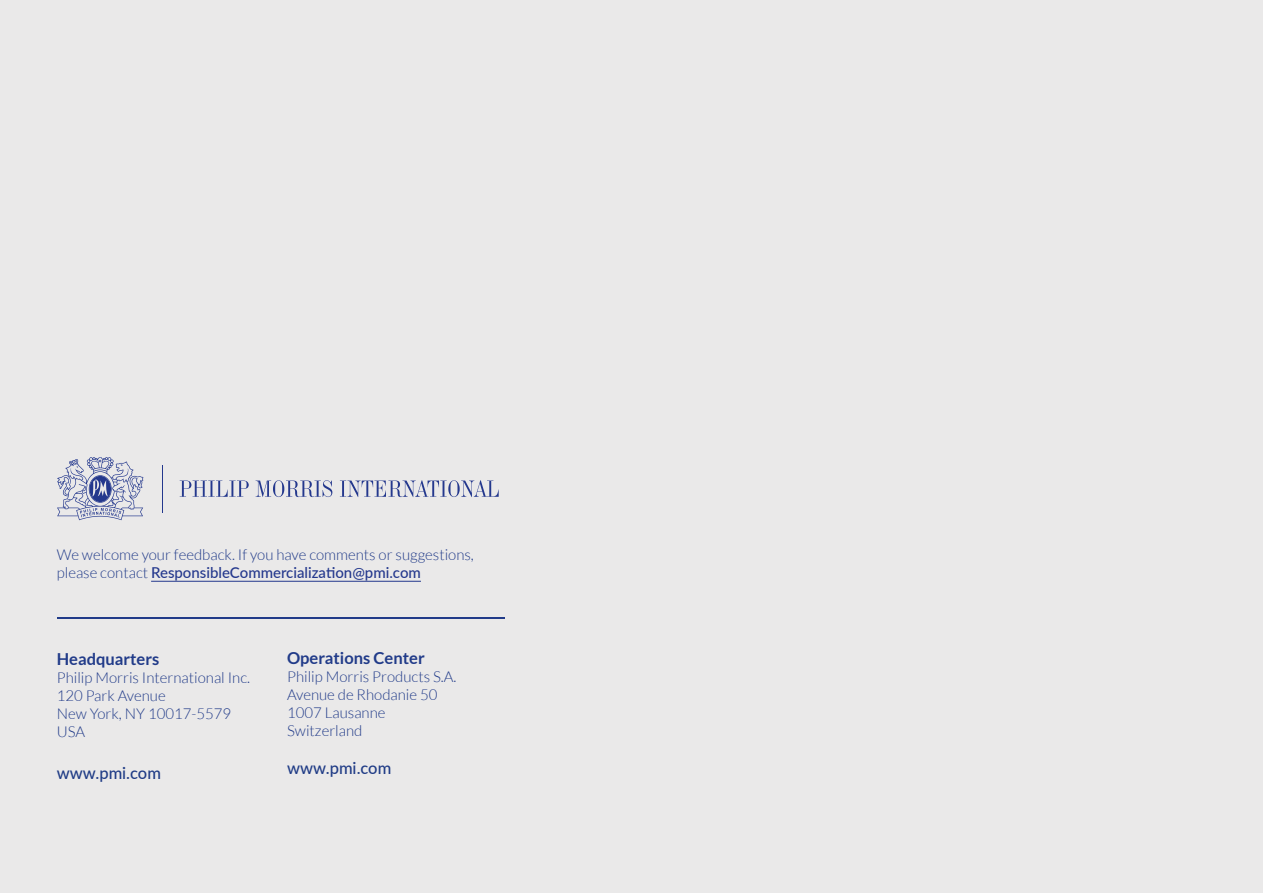
<style>
.page{position:relative;width:1263px;height:893px;background:#eae9e9}
.page>*{position:absolute;margin:0;border:0;box-sizing:border-box;transform-origin:0 0}
.t1{font:700 16.5px "Lato";color:#213b89}
.t2{font:500 16.5px "Lato";color:#203c86}
.t3{font:300 15px/18px "Lato";color:#213b89}
.s1{font-weight:500;color:#24388d}
</style>
<div class="page">
<hr style="left:151px;top:581px;width:270px;height:1px;background:#24388d">
<hr style="left:57px;top:617px;width:447px;height:2px;background:#213b89">
<svg style="left:57px;top:457px;width:86px;height:63px"></svg>
<hr style="left:162px;top:465px;width:1px;height:47px;background:#24388d">
<svg style="left:180px;top:481px;width:69px;height:16px"></svg>
<svg style="left:256px;top:480px;width:76px;height:17px"></svg>
<svg style="left:340px;top:480px;width:159px;height:17px"></svg>
<p class="t3" style="left:57px;top:545px;width:419px">We welcome your feedback. If you have comments or suggestions, please contact <span class="s1">ResponsibleCommercialization@pmi.com</span></p>
<p class="t1" style="left:57px;top:650px;width:104px">Headquarters</p>
<p class="t3" style="left:57px;top:669px;width:195px">Philip Morris International Inc.<br>120 Park Avenue<br>New York, NY 10017-5579<br>USA</p>
<p class="t2" style="left:57px;top:761px;width:106px">www.pmi.com</p>
<p class="t1" style="left:287px;top:648px;width:139px">Operations Center</p>
<p class="t3" style="left:287px;top:668px;width:171px">Philip Morris Products S.A.<br>Avenue de Rhodanie 50<br>1007 Lausanne<br>Switzerland</p>
<p class="t2" style="left:287px;top:756px;width:106px">www.pmi.com</p>
</div>
